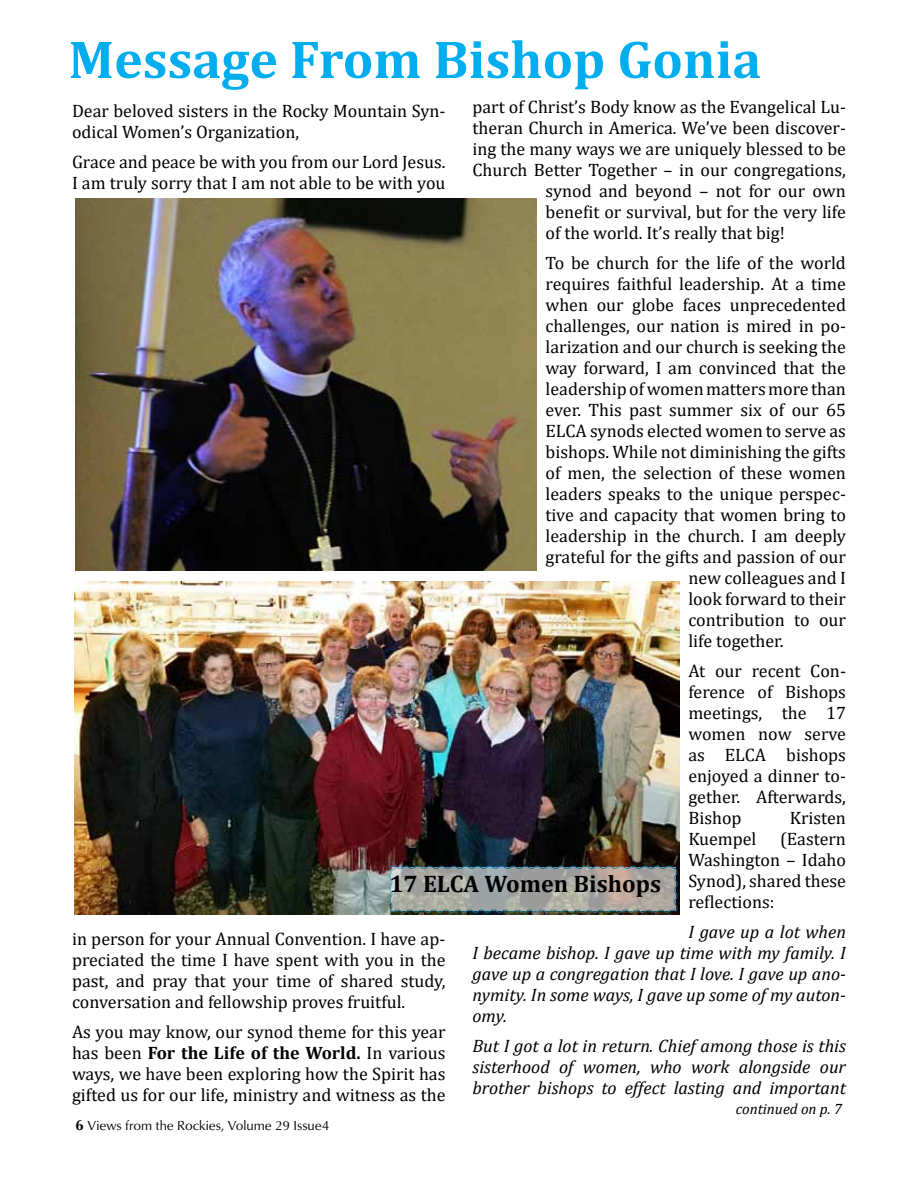
<style>
.page{position:relative;width:918px;height:1188px;background:#fff}
.page>*{position:absolute;margin:0;border:0;box-sizing:border-box;transform-origin:0 0}
.t1{font:700 54px "Cambria";color:#00aeef}
.t2{font:700 24px "Cambria";color:#000}
.t3{font:18px/21px "Cambria";color:#000;text-align:justify}
.t4{font:italic 18px/21px "Cambria";color:#000;text-align:justify}
.t5{font:italic 15px "Cambria";color:#000}
.t6{font:13.5px "AHJ Opus";color:#000}
.s1{font-weight:700}
.s2{font-weight:700;font-size:15px}
</style>
<div class="page">
<img style="left:75px;top:198px;width:462px;height:372px">
<img style="left:74px;top:581px;width:605px;height:334px">
<img style="left:388px;top:865px;width:290px;height:49px">
<h1 class="t1" style="left:68px;top:21px;width:695px">Message From Bishop Gonia</h1>
<p class="t3" style="left:72px;top:100px;width:375px">Dear beloved sisters in the Rocky Mountain Syn&shy;odical Women’s Organization,</p>
<p class="t3" style="left:72px;top:151px;width:375px">Grace and peace be with you from our Lord Jesus.<br>I am truly sorry that I am not able to be with you</p>
<p class="t3" style="left:472px;top:96px;width:375px">part of Christ’s Body know as the Evangelical Lu-</p>
<p class="t3" style="left:472px;top:117px;width:375px">theran Church in America. We’ve been discover-</p>
<p class="t3" style="left:472px;top:138px;width:375px">ing the many ways we are uniquely blessed to be</p>
<p class="t3" style="left:472px;top:159px;width:375px">Church Better Together – in our congregations,</p>
<p class="t3" style="left:546px;top:180px;width:302px">synod and beyond – not for our own</p>
<p class="t3" style="left:546px;top:201px;width:302px">benefit or survival, but for the very life</p>
<p class="t3" style="left:546px;top:222px;width:241px">of the world. It’s really that big!</p>
<p class="t3" style="left:546px;top:252px;width:302px">To be church for the life of the world</p>
<p class="t3" style="left:546px;top:273px;width:302px">requires faithful leadership. At a time</p>
<p class="t3" style="left:546px;top:294px;width:302px">when our globe faces unprecedented</p>
<p class="t3" style="left:546px;top:315px;width:302px">challenges, our nation is mired in po-</p>
<p class="t3" style="left:546px;top:336px;width:302px">larization and our church is seeking the</p>
<p class="t3" style="left:546px;top:357px;width:302px">way forward, I am convinced that the</p>
<p class="t3" style="left:546px;top:378px;width:302px">leadership of women matters more than</p>
<p class="t3" style="left:546px;top:399px;width:302px">ever. This past summer six of our 65</p>
<p class="t3" style="left:546px;top:420px;width:302px">ELCA synods elected women to serve as</p>
<p class="t3" style="left:546px;top:441px;width:302px">bishops. While not diminishing the gifts</p>
<p class="t3" style="left:546px;top:462px;width:302px">of men, the selection of these women</p>
<p class="t3" style="left:546px;top:483px;width:302px">leaders speaks to the unique perspec-</p>
<p class="t3" style="left:546px;top:504px;width:302px">tive and capacity that women bring to</p>
<p class="t3" style="left:546px;top:525px;width:302px">leadership in the church. I am deeply</p>
<p class="t3" style="left:546px;top:546px;width:302px">grateful for the gifts and passion of our</p>
<p class="t3" style="left:688px;top:567px;width:159px">new colleagues and I</p>
<p class="t3" style="left:688px;top:588px;width:159px">look forward to their</p>
<p class="t3" style="left:688px;top:609px;width:159px">contribution to our</p>
<p class="t3" style="left:688px;top:630px;width:97px">life together.</p>
<p class="t3" style="left:688px;top:661px;width:159px">At our recent Con&shy;ference of Bishops meetings, the 17 women now serve as ELCA bishops enjoyed a dinner to&shy;gether. Afterwards, Bishop</p>
<p class="t3" style="left:790px;top:808px;width:58px">Kristen</p>
<p class="t3" style="left:688px;top:829px;width:159px;text-indent:92px">(Eastern Washington – Idaho Synod), shared these reflections:</p>
<p class="t4" style="left:472px;top:921px;width:375px;text-indent:216px">I gave up a lot when I became bishop. I gave up time with my family. I gave up a congregation that I love. I gave up ano&shy;nymity. In some ways, I gave up some of my auton&shy;omy.</p>
<p class="t4" style="left:472px;top:1035px;width:375px">But I got a lot in return. Chief among those is this sisterhood of women, who work alongside our brother bishops to effect lasting and important</p>
<p class="t3" style="left:688px;top:829px;width:70px">Kuempel</p>
<h2 class="t2" style="left:389px;top:867px;width:273px">17 ELCA Women Bishops</h2>
<p class="t3" style="left:72px;top:928px;width:375px">in person for your Annual Convention. I have ap&shy;preciated the time I have spent with you in the past, and pray that your time of shared study, conversation and fellowship proves fruitful.</p>
<p class="t3" style="left:72px;top:1021px;width:375px">As you may know, our synod theme for this year has been <span class="s1">For the Life of the World.</span> In various ways, we have been exploring how the Spirit has gifted us for our life, ministry and witness as the</p>
<p class="t5" style="left:736px;top:1098px;width:108px">continued on p. 7</p>
<p class="t6" style="left:76px;top:1118px;width:255px"><span class="s2">6</span> Views from the Rockies, Volume 29 Issue4</p>
</div>
